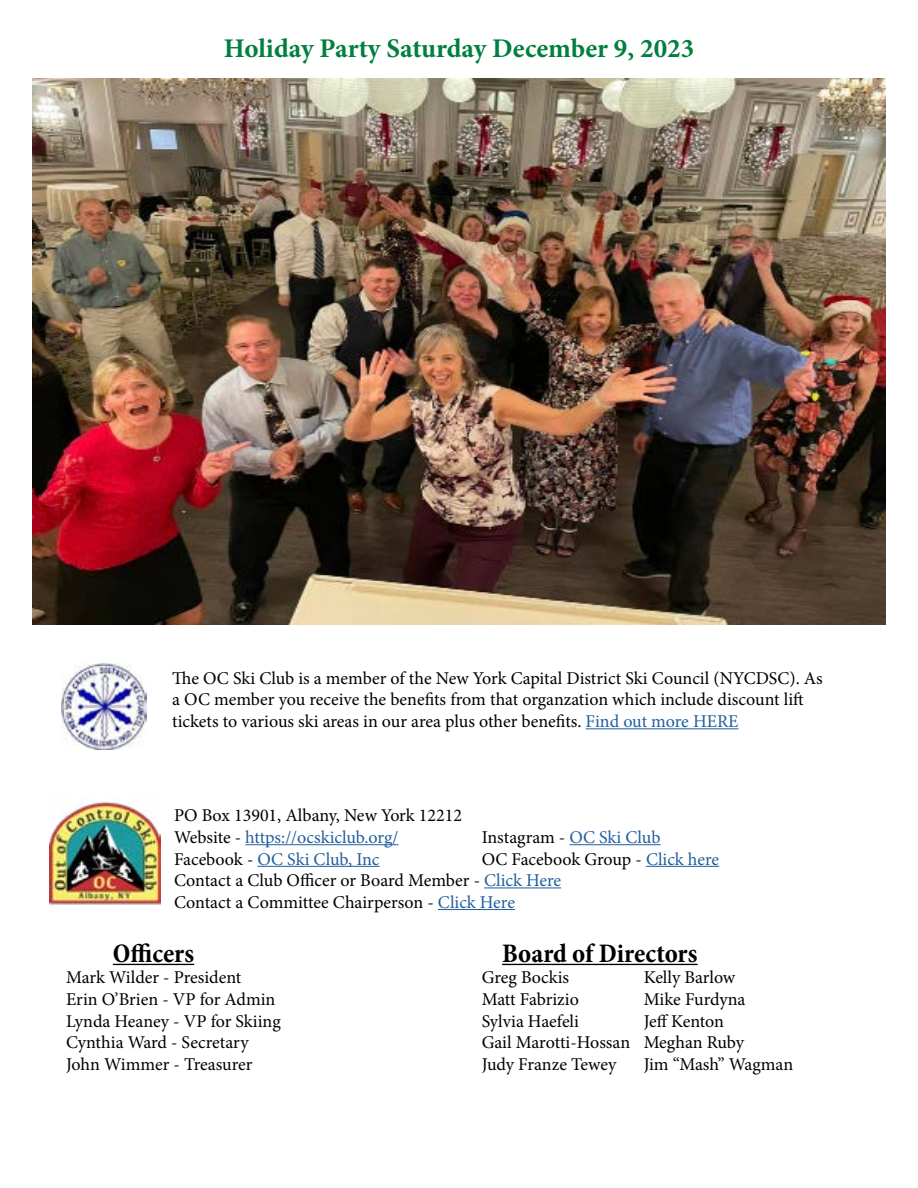
<style>
.page{position:relative;width:918px;height:1188px;background:#fff}
.page>*{position:absolute;margin:0;border:0;box-sizing:border-box;transform-origin:0 0}
.t1{font:700 27px "Minion Pro";color:#007f3e}
.t2{font:700 condensed 27px "Minion Pro";color:#000}
.t3{font:18px/21.6px "Minion Pro";letter-spacing:-.005em;color:#000}
.t4{font:18px "Minion Pro";letter-spacing:-.005em;color:#215e9e}
.s1{color:#215e9e}
.s2{color:#000}
</style>
<div class="page">
<img style="left:50px;top:801px;width:110px;height:104px">
<hr style="left:245px;top:844px;width:154px;height:1px;background:#215e9e">
<hr style="left:569px;top:844px;width:92px;height:1px;background:#215e9e">
<hr style="left:258px;top:866px;width:122px;height:1px;background:#215e9e">
<hr style="left:646px;top:866px;width:73px;height:1px;background:#215e9e">
<hr style="left:484px;top:887px;width:77px;height:1px;background:#215e9e">
<hr style="left:438px;top:909px;width:77px;height:1px;background:#215e9e">
<hr style="left:113px;top:964px;width:81px;height:1px;background:#000">
<hr style="left:502px;top:964px;width:196px;height:1px;background:#000">
<img style="left:61px;top:663px;width:86px;height:86px">
<hr style="left:586px;top:728px;width:152px;height:1px;background:#215e9e">
<img style="left:32px;top:79px;width:854px;height:545px">
<h1 class="t1" style="left:224px;top:30px;width:472px">Holiday Party Saturday December 9, 2023</h1>
<p class="t3" style="left:172px;top:667px;width:652px">The OC Ski Club is a member of the New York Capital District Ski Council (NYCDSC). As a OC member you receive the benefits from that organzation which include discount lift tickets to various ski areas in our area plus other benefits. <span class="s1">Find out more HERE</span></p>
<p class="t3" style="left:174px;top:805px;width:290px">PO Box 13901, Albany, New York 12212<br>Website - <span class="s1">https://ocskiclub.org/</span></p>
<p class="t3" style="left:482px;top:826px;width:180px">Instagram - <span class="s1">OC Ski Club</span></p>
<p class="t3" style="left:174px;top:848px;width:547px;text-indent:308px">OC Facebook Group - <span class="s1">Click here<br></span>Contact a Club Officer or Board Member - <span class="s1">Click Here<br></span>Contact a Committee Chairperson - <span class="s1">Click Here</span></p>
<h1 class="t2" style="left:113px;top:935px;width:83px">Officers</h1>
<h1 class="t2" style="left:502px;top:935px;width:197px">Board of Directors</h1>
<p class="t3" style="left:66px;top:967px;width:177px">Mark Wilder - President</p>
<p class="t3" style="left:482px;top:967px;width:89px">Greg Bockis</p>
<p class="t3" style="left:644px;top:967px;width:93px">Kelly Barlow</p>
<p class="t3" style="left:66px;top:988px;width:211px">Erin O’Brien - VP for Admin</p>
<p class="t3" style="left:482px;top:988px;width:99px">Matt Fabrizio</p>
<p class="t3" style="left:644px;top:988px;width:103px">Mike Furdyna</p>
<p class="t3" style="left:66px;top:1010px;width:216px">Lynda Heaney - VP for Skiing</p>
<p class="t3" style="left:482px;top:1010px;width:99px">Sylvia Haefeli</p>
<p class="t3" style="left:644px;top:1010px;width:82px">Jeff Kenton</p>
<p class="t3" style="left:66px;top:1032px;width:184px">Cynthia Ward - Secretary</p>
<p class="t3" style="left:482px;top:1032px;width:264px">Gail Marotti-Hossan Meghan Ruby</p>
<p class="t3" style="left:66px;top:1053px;width:188px">John Wimmer - Treasurer</p>
<p class="t3" style="left:482px;top:1053px;width:136px">Judy Franze Tewey</p>
<p class="t3" style="left:644px;top:1053px;width:151px">Jim “Mash” Wagman</p>
<p class="t4" style="left:174px;top:847px;width:207px"><span class="s2">Facebook -</span> OC Ski Club, Inc</p>
</div>
